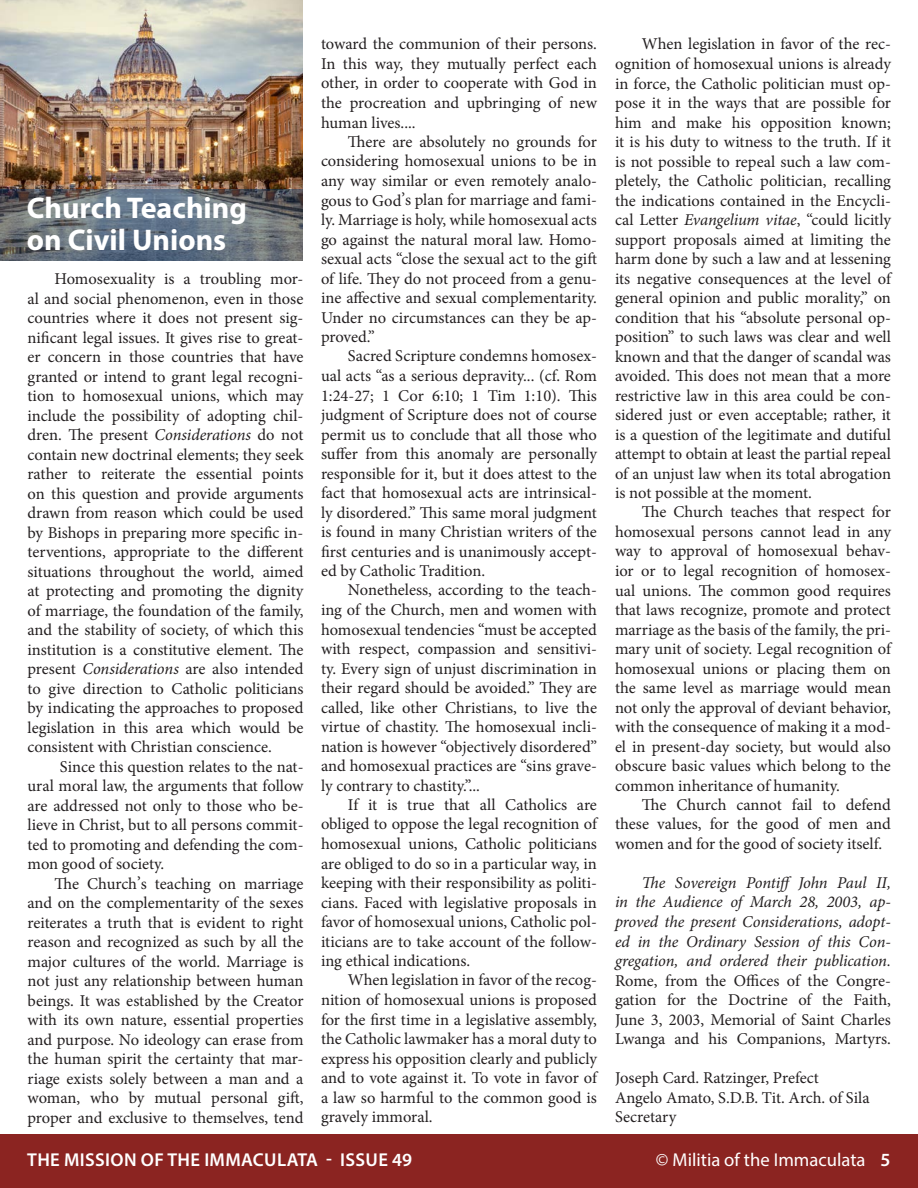
<style>
.page{position:relative;width:918px;height:1188px;background:#fff}
.page>*{position:absolute;margin:0;border:0;box-sizing:border-box;transform-origin:0 0}
.t1{font:700 30px/31.8px "Myriad Pro";color:#fff}
.t2{font:600 18.6px "Myriad Pro";letter-spacing:.02em;color:#fff}
.t3{font:18.6px "Myriad Pro";color:#fff}
.t4{font:16.5px/19.5px "Minion Pro";letter-spacing:-.005em;color:#231f20;text-align:justify}
.t5{font:italic 16.5px/19.5px "Minion Pro";letter-spacing:-.01em;color:#231f20;text-align:justify}
.s1{font-style:italic}
.s2{font-size:18px}
.s3{font-weight:600}
</style>
<div class="page">
<div style="left:0;top:1134px;width:918px;height:54px;background:#8b2421"></div>
<img style="left:0;top:0;width:303px;height:189px">
<svg style="left:0;top:189px;width:303px;height:72px;background:#656f79"></svg>
<p class="t1" style="left:27px;top:191px;width:222px">Church Teaching on Civil Unions</p>
<p class="t4" style="left:28px;top:269px;width:278px;text-indent:27px">Homosexuality is a troubling mor&shy;al and social phenomenon, even in those countries where it does not present sig&shy;nificant legal issues. It gives rise to great&shy;er concern in those countries that have granted or intend to grant legal recogni&shy;tion to homosexual unions, which may include the possibility of adopting chil&shy;dren. The present <span class="s1">Considerations</span> do not contain new doctrinal elements; they seek rather to reiterate the essential points on this question and provide arguments drawn from reason which could be used by Bishops in preparing more specific in&shy;terventions, appropriate to the different situations throughout the world, aimed at protecting and promoting the dignity of marriage, the foundation of the family, and the stability of society, of which this institution is a constitutive element. The present <span class="s1">Considerations</span> are also intended to give direction to Catholic politicians by indicating the approaches to proposed legislation in this area which would be consistent with Christian conscience.</p>
<p class="t4" style="left:28px;top:757px;width:278px;text-indent:32px">Since this question relates to the nat&shy;ural moral law, the arguments that follow are addressed not only to those who be&shy;lieve in Christ, but to all persons commit&shy;ted to promoting and defending the com&shy;mon good of society.</p>
<p class="t4" style="left:28px;top:874px;width:278px;text-indent:27px">The Church<span class="s2">’</span>s teaching on marriage and on the complementarity of the sexes reiterates a truth that is evident to right reason and recognized as such by all the major cultures of the world. Marriage is not just any relationship between human beings. It was established by the Creator with its own nature, essential properties and purpose. No ideology can erase from the human spirit the certainty that mar&shy;riage exists solely between a man and a woman, who by mutual personal gift, proper and exclusive to themselves, tend</p>
<p class="t4" style="left:321px;top:35px;width:278px">toward the communion of their persons.<br>In this way, they mutually perfect each other, in order to cooperate with God in the procreation and upbringing of new human lives....</p>
<p class="t4" style="left:321px;top:132px;width:278px;text-indent:27px">There are absolutely no grounds for considering homosexual unions to be in any way similar or even remotely analo&shy;gous to God<span class="s2">’</span>s plan for marriage and fami&shy;ly. Marriage is holy, while homosexual acts go against the natural moral law. Homo&shy;sexual acts “close the sexual act to the gift of life. They do not proceed from a genu&shy;ine affective and sexual complementarity.<br>Under no circumstances can they be ap&shy;proved.”</p>
<p class="t4" style="left:321px;top:347px;width:278px;text-indent:27px">Sacred Scripture condemns homosex&shy;ual acts “as a serious depravity... (cf. Rom 1:24-27; 1 Cor 6:10; 1 Tim 1:10). This judgment of Scripture does not of course permit us to conclude that all those who suffer from this anomaly are personally responsible for it, but it does attest to the fact that homosexual acts are intrinsical&shy;ly disordered.” This same moral judgment is found in many Christian writers of the first centuries and is unanimously accept&shy;ed by Catholic Tradition.</p>
<p class="t4" style="left:321px;top:581px;width:278px;text-indent:27px">Nonetheless, according to the teach&shy;ing of the Church, men and women with homosexual tendencies “must be accepted with respect, compassion and sensitivi&shy;ty. Every sign of unjust discrimination in their regard should be avoided.” They are called, like other Christians, to live the virtue of chastity. The homosexual incli&shy;nation is however “objectively disordered” and homosexual practices are “sins grave&shy;ly contrary to chastity.”...</p>
<p class="t4" style="left:321px;top:795px;width:278px;text-indent:27px">If it is true that all Catholics are obliged to oppose the legal recognition of homosexual unions, Catholic politicians are obliged to do so in a particular way, in keeping with their responsibility as politi&shy;cians. Faced with legislative proposals in favor of homosexual unions, Catholic pol&shy;iticians are to take account of the follow&shy;ing ethical indications.</p>
<p class="t4" style="left:321px;top:971px;width:278px;text-indent:27px">When legislation in favor of the recog&shy;nition of homosexual unions is proposed for the first time in a legislative assembly, the Catholic lawmaker has a moral duty to express his opposition clearly and publicly and to vote against it. To vote in favor of a law so harmful to the common good is gravely immoral.</p>
<p class="t4" style="left:615px;top:35px;width:278px;text-indent:27px">When legislation in favor of the rec&shy;ognition of homosexual unions is already in force, the Catholic politician must op&shy;pose it in the ways that are possible for him and make his opposition known; it is his duty to witness to the truth. If it is not possible to repeal such a law com&shy;pletely, the Catholic politician, recalling the indications contained in the Encycli&shy;cal Letter <span class="s1">Evangelium vitae</span>, “could licitly support proposals aimed at limiting the harm done by such a law and at lessening its negative consequences at the level of general opinion and public morality,” on condition that his “absolute personal op&shy;position” to such laws was clear and well known and that the danger of scandal was avoided. This does not mean that a more restrictive law in this area could be con&shy;sidered just or even acceptable; rather, it is a question of the legitimate and dutiful attempt to obtain at least the partial repeal of an unjust law when its total abrogation is not possible at the moment.</p>
<p class="t4" style="left:615px;top:503px;width:278px;text-indent:27px">The Church teaches that respect for homosexual persons cannot lead in any way to approval of homosexual behav&shy;ior or to legal recognition of homosex&shy;ual unions. The common good requires that laws recognize, promote and protect marriage as the basis of the family, the pri&shy;mary unit of society. Legal recognition of homosexual unions or placing them on the same level as marriage would mean not only the approval of deviant behavior, with the consequence of making it a mod&shy;el in present-day society, but would also obscure basic values which belong to the common inheritance of humanity.</p>
<p class="t4" style="left:615px;top:795px;width:277px;text-indent:27px">The Church cannot fail to defend these values, for the good of men and women and for the good of society itself.</p>
<p class="t5" style="left:615px;top:873px;width:278px;text-indent:27px">The Sovereign Pontiff John Paul II, in the Audience of March 28, 2003, ap&shy;proved the present Considerations, adopt&shy;ed in the Ordinary Session of this Con&shy;gregation, and ordered their publication.</p>
<p class="t4" style="left:615px;top:971px;width:278px">Rome, from the Offices of the Congre&shy;gation for the Doctrine of the Faith, June 3, 2003, Memorial of Saint Charles Lwanga and his Companions, Martyrs.</p>
<p class="t4" style="left:615px;top:1068px;width:205px">Joseph Card. Ratzinger, Prefect</p>
<p class="t4" style="left:615px;top:1088px;width:256px">Angelo Amato, S.D.B. Tit. Arch. of Sila</p>
<p class="t4" style="left:615px;top:1107px;width:63px">Secretary</p>
<p class="t2" style="left:27px;top:1148px;width:386px">THE MISSION OF THE IMMACULATA - ISSUE 49</p>
<p class="t3" style="left:656px;top:1148px;width:236px">© Militia of the Immaculata <span class="s3">5</span></p>
</div>
